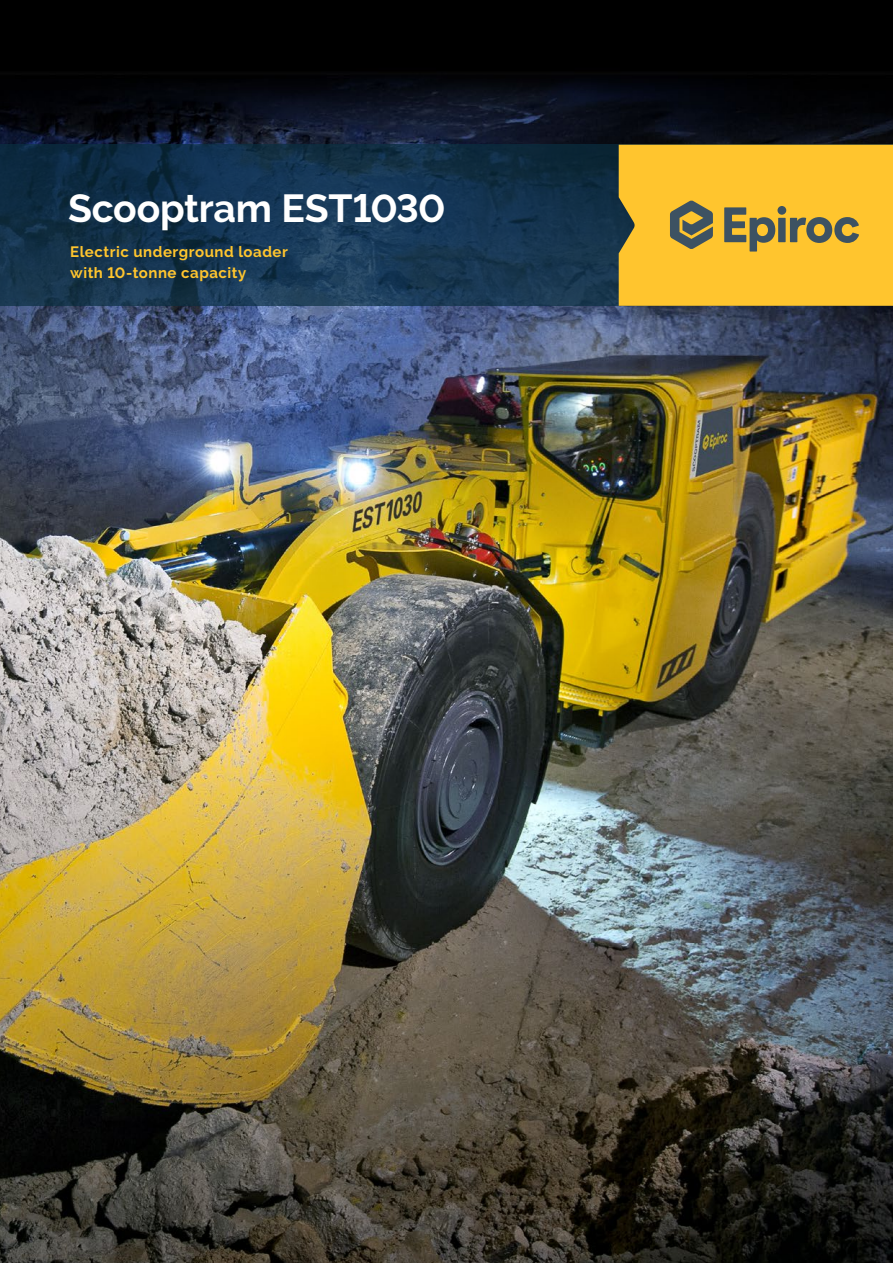
<style>
.page{position:relative;width:893px;height:1263px;background:#fff}
.page>*{position:absolute;margin:0;border:0;box-sizing:border-box;transform-origin:0 0}
.t1{font:700 39px "Raleway";letter-spacing:-.01em;color:#fff}
.t2{font:700 15px/21px "Raleway";letter-spacing:.035em;color:#ffc52e}
.t3{font:12px "Raleway";color:#231f20}
</style>
<div class="page">
<img style="left:0;top:0;width:893px;height:1263px">
<svg style="left:0;top:145px;width:619px;height:161px;background:#14344e"></svg>
<svg style="left:619px;top:145px;width:274px;height:161px;background:#ebb932"></svg>
<h1 class="t1" style="left:68px;top:186px;width:379px">Scooptram EST1030</h1>
<p class="t2" style="left:70px;top:241px;width:219px">Electric underground loader with 10-tonne capacity</p>
<p class="t3" style="left:837px;top:1201px;width:6px">1</p>
</div>
